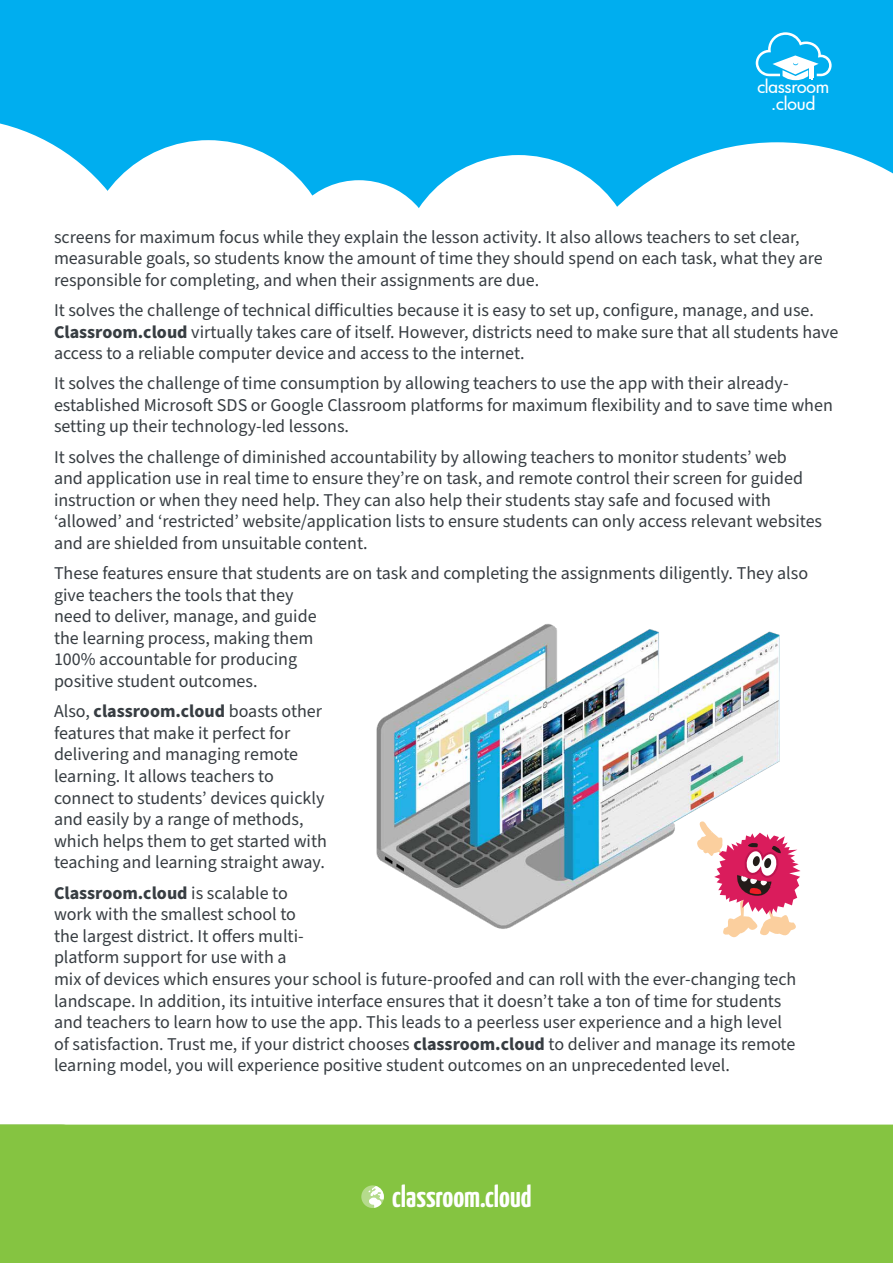
<style>
.page{position:relative;width:893px;height:1263px;background:#fff}
.page>*{position:absolute;margin:0;border:0;box-sizing:border-box;transform-origin:0 0}
.t1{font:700 30px "Yanone Kaffeesatz";color:#fff}
.t2{font:18px/21.6px "Source Sans Pro";color:#373d42}
.t3{font:17.55px/16.8px "Futura Md";letter-spacing:-.005em;color:#fff;text-align:center}
.s1{font-weight:700}
</style>
<div class="page">
<div style="left:0;top:1124px;width:893px;height:139px;background:#85c441"></div>
<div style="left:0;top:0;width:893px;height:480px;background:#00aeef"></div>
<div style="left:45px;top:277px;width:755px;height:354px;background:#fff"></div>
<div style="left:398px;top:155px;width:241px;height:240px;background:#fff;border-radius:50%"></div>
<div style="left:281px;top:180px;width:156px;height:157px;background:#fff;border-radius:50%"></div>
<div style="left:83px;top:140px;width:251px;height:251px;background:#fff;border-radius:50%"></div>
<svg style="left:0;top:123px;width:154px;height:357px"></svg>
<svg style="left:546px;top:142px;width:347px;height:338px"></svg>
<svg style="left:361px;top:1185px;width:23px;height:23px"></svg>
<svg style="left:756px;top:32px;width:76px;height:48px"></svg>
<img style="left:376px;top:623px;width:404px;height:306px">
<svg style="left:695px;top:821px;width:105px;height:117px"></svg>
<p class="t3" style="left:757px;top:78px;width:73px">classroom .cloud</p>
<p class="t2" style="left:54px;top:226px;width:770px">screens for maximum focus while they explain the lesson activity. It also allows teachers to set clear, measurable goals, so students know the amount of time they should spend on each task, what they are responsible for completing, and when their assignments are due.</p>
<p class="t2" style="left:54px;top:300px;width:786px">It solves the challenge of technical difficulties because it is easy to set up, configure, manage, and use.<br><span class="s1">Classroom.cloud</span> virtually takes care of itself. However, districts need to make sure that all students have access to a reliable computer device and access to the internet.</p>
<p class="t2" style="left:54px;top:373px;width:780px">It solves the challenge of time consumption by allowing teachers to use the app with their already&shy;established Microsoft SDS or Google Classroom platforms for maximum flexibility and to save time when setting up their technology-led lessons.</p>
<p class="t2" style="left:54px;top:446px;width:770px">It solves the challenge of diminished accountability by allowing teachers to monitor students’ web<br>and application use in real time to ensure they’re on task, and remote control their screen for guided instruction or when they need help. They can also help their students stay safe and focused with ‘allowed’ and ‘restricted’ website/application lists to ensure students can only access relevant websites and are shielded from unsuitable content.</p>
<p class="t2" style="left:54px;top:563px;width:756px">These features ensure that students are on task and completing the assignments diligently. They also give teachers the tools that they<br>need to deliver, manage, and guide<br>the learning process, making them<br>100% accountable for producing<br>positive student outcomes.</p>
<p class="t2" style="left:54px;top:701px;width:274px">Also, <span class="s1">classroom.cloud</span> boasts other features that make it perfect for delivering and managing remote learning. It allows teachers to connect to students’ devices quickly and easily by a range of methods, which helps them to get started with teaching and learning straight away.</p>
<p class="t2" style="left:54px;top:882px;width:744px"><span class="s1">Classroom.cloud</span> is scalable to<br>work with the smallest school to<br>the largest district. It offers multi-<br>platform support for use with a<br>mix of devices which ensures your school is future-proofed and can roll with the ever-changing tech landscape. In addition, its intuitive interface ensures that it doesn’t take a ton of time for students and teachers to learn how to use the app. This leads to a peerless user experience and a high level of satisfaction. Trust me, if your district chooses <span class="s1">classroom.cloud</span> to deliver and manage its remote learning model, you will experience positive student outcomes on an unprecedented level.</p>
<h1 class="t1" style="left:392px;top:1175px;width:141px">classroom.cloud</h1>
</div>
